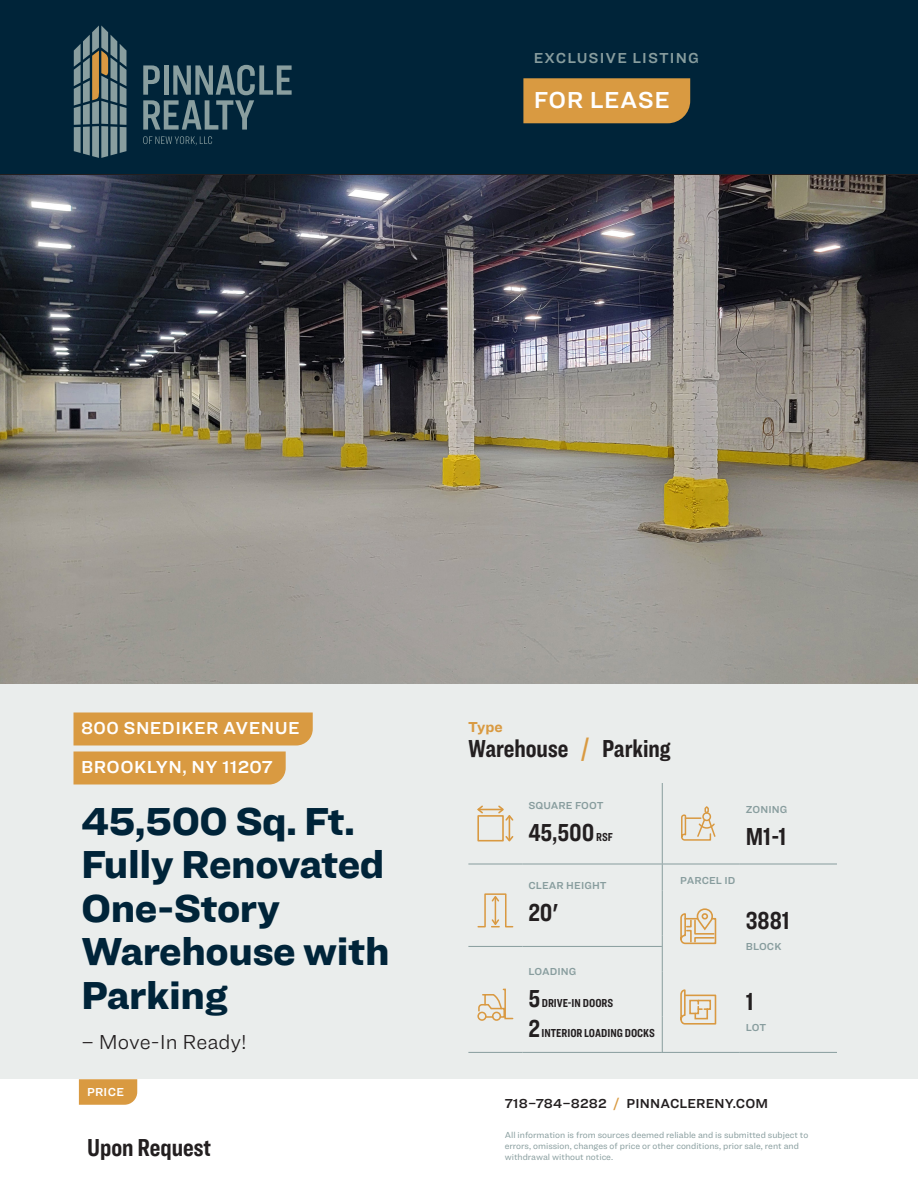
<style>
.page{position:relative;width:918px;height:1188px;background:#fff}
.page>*{position:absolute;margin:0;border:0;box-sizing:border-box;transform-origin:0 0}
.H1_Building_Title_32pt_Black_Dark_Blue{font:900 40.5px/43.5px "Ringside";letter-spacing:-.01em;color:#002439}
.Stats_and_Figures_17pt_Compressed_Bold_b{font:700 25.5px "Ringside Compressed";color:#231f20}
.Building_Type_17pt_Compressed_Bold_black{font:700 25.5px "Ringside Compressed";color:#231f20}
.Listing_Type_16pt_Semibold_Paper__rule_G{font:600 24px "Ringside";letter-spacing:.025em;color:#fff}
.H3_Building_CTA_14pt_Light_black{font:300 21px "Ringside";color:#231f20}
.Address__City_State_12pt_Semibold_Paper_{font:600 18px "Ringside";letter-spacing:.025em;color:#fff}
.t1{font:600 15px "Ringside";letter-spacing:.075em;color:#889d9e}
.Tag_Labels_10pt_Bold_Gold{font:700 15px "Ringside";color:#d99a41}
.t2{font:600 13.5px "Ringside";letter-spacing:.01em;color:#231f20}
.Stats_and_Figures_17pt_Compressed_Bold_b-2{font:700 12px "Ringside Compressed";color:#231f20}
.Parent__Price_Label_8pt_Semibold_Paper__{font:600 12px "Ringside";letter-spacing:.025em;color:#fff}
.Tags_7pt_Semibold_Gray{font:600 10.5px "Ringside";letter-spacing:.01em;color:#889d9e}
.t3{font:9px/10.8px "Ringside";color:#889d9e}
.s1{color:#d99a41}
.s2{font-size:12px}
.s3{font-size:25.5px}
</style>
<div class="page">
<div style="left:0;top:176px;width:918px;height:903px;background:#eaedec"></div>
<div style="left:0;top:0;width:918px;height:176px;background:#002439"></div>
<svg style="left:144px;top:136px;width:68px;height:9px"></svg>
<svg style="left:143px;top:65px;width:149px;height:65px;background:#31505e"></svg>
<svg style="left:74px;top:26px;width:52px;height:132px;background:#5a6f72"></svg>
<img style="left:0;top:176px;width:918px;height:508px">
<div style="left:523px;top:78px;width:167px;height:45px;background:#d99a41"></div>
<div style="left:74px;top:712px;width:239px;height:34px;background:#d99a41"></div>
<div style="left:74px;top:752px;width:212px;height:32px;background:#d99a41"></div>
<hr style="left:662px;top:783px;width:1px;height:36px;background:#889d9e">
<hr style="left:662px;top:819px;width:1px;height:45px;background:#889d9e">
<svg style="left:662px;top:865px;width:1px;height:25px"></svg>
<hr style="left:662px;top:890px;width:1px;height:45px;background:#889d9e">
<hr style="left:662px;top:935px;width:1px;height:36px;background:#889d9e">
<hr style="left:662px;top:971px;width:1px;height:45px;background:#889d9e">
<hr style="left:662px;top:1016px;width:1px;height:36px;background:#889d9e">
<hr style="left:662px;top:864px;width:78px;height:1px;background:#889d9e">
<hr style="left:740px;top:864px;width:97px;height:1px;background:#889d9e">
<hr style="left:662px;top:1052px;width:78px;height:1px;background:#889d9e">
<hr style="left:740px;top:1052px;width:97px;height:1px;background:#889d9e">
<svg style="left:681px;top:806px;width:35px;height:35px"></svg>
<svg style="left:680px;top:908px;width:36px;height:36px"></svg>
<div style="left:702px;top:913px;width:6px;height:7px;border:2px solid #d99941;border-radius:2px"></div>
<svg style="left:680px;top:989px;width:36px;height:36px"></svg>
<hr style="left:468px;top:864px;width:54px;height:1px;background:#889d9e">
<hr style="left:522px;top:864px;width:140px;height:1px;background:#889d9e">
<svg style="left:477px;top:806px;width:36px;height:35px"></svg>
<hr style="left:468px;top:946px;width:54px;height:1px;background:#889d9e">
<hr style="left:522px;top:946px;width:140px;height:1px;background:#889d9e">
<svg style="left:477px;top:893px;width:36px;height:34px"></svg>
<hr style="left:468px;top:1052px;width:54px;height:1px;background:#889d9e">
<hr style="left:522px;top:1052px;width:140px;height:1px;background:#889d9e">
<div style="left:477px;top:1012px;width:10px;height:9px;border:2px solid #d99941;border-radius:50%"></div>
<div style="left:492px;top:1012px;width:9px;height:9px;border:2px solid #d99941;border-radius:50%"></div>
<svg style="left:477px;top:989px;width:36px;height:31px"></svg>
<svg style="left:79px;top:1079px;width:58px;height:26px;background:#da9e48"></svg>
<h3 class="t1" style="left:534px;top:47px;width:166px">EXCLUSIVE LISTING</h3>
<p class="Listing_Type_16pt_Semibold_Paper__rule_G" style="left:534px;top:82px;width:137px">FOR LEASE</p>
<p class="Address__City_State_12pt_Semibold_Paper_" style="left:81px;top:715px;width:220px">800 SNEDIKER AVENUE</p>
<p class="Address__City_State_12pt_Semibold_Paper_" style="left:81px;top:754px;width:193px">BROOKLYN, NY 11207</p>
<p class="H1_Building_Title_32pt_Black_Dark_Blue" style="left:81px;top:798px;width:310px">45,500 Sq. Ft.<br>Fully Renovated<br>One-Story<br>Warehouse with<br>Parking</p>
<p class="H3_Building_CTA_14pt_Light_black" style="left:81px;top:1027px;width:167px">– Move-In Ready!</p>
<p class="Parent__Price_Label_8pt_Semibold_Paper__" style="left:87px;top:1083px;width:39px">PRICE</p>
<p class="Stats_and_Figures_17pt_Compressed_Bold_b" style="left:87px;top:1130px;width:126px">Upon Request</p>
<p class="Tag_Labels_10pt_Bold_Gold" style="left:468px;top:716px;width:36px">Type</p>
<p class="Building_Type_17pt_Compressed_Bold_black" style="left:468px;top:731px;width:204px">Warehouse <span class="s1">/</span> Parking</p>
<p class="Tags_7pt_Semibold_Gray" style="left:528px;top:798px;width:77px">SQUARE FOOT</p>
<p class="Stats_and_Figures_17pt_Compressed_Bold_b" style="left:528px;top:815px;width:86px">45,500 <span class="s2">RSF</span></p>
<p class="Tags_7pt_Semibold_Gray" style="left:528px;top:878px;width:80px">CLEAR HEIGHT</p>
<p class="Stats_and_Figures_17pt_Compressed_Bold_b" style="left:528px;top:895px;width:31px">20'</p>
<p class="Tags_7pt_Semibold_Gray" style="left:528px;top:964px;width:49px">LOADING</p>
<p class="Stats_and_Figures_17pt_Compressed_Bold_b-2" style="left:528px;top:995px;width:86px"><span class="s3">5</span> DRIVE-IN DOORS</p>
<p class="Stats_and_Figures_17pt_Compressed_Bold_b-2" style="left:528px;top:1025px;width:128px"><span class="s3">2</span> INTERIOR LOADING DOCKS</p>
<p class="Tags_7pt_Semibold_Gray" style="left:746px;top:802px;width:43px">ZONING</p>
<p class="Stats_and_Figures_17pt_Compressed_Bold_b" style="left:746px;top:819px;width:42px">M1-1</p>
<p class="Tags_7pt_Semibold_Gray" style="left:680px;top:873px;width:57px">PARCEL ID</p>
<p class="Stats_and_Figures_17pt_Compressed_Bold_b" style="left:746px;top:903px;width:46px">3881</p>
<p class="Tags_7pt_Semibold_Gray" style="left:746px;top:939px;width:37px">BLOCK</p>
<p class="Stats_and_Figures_17pt_Compressed_Bold_b" style="left:746px;top:984px;width:10px">1</p>
<p class="Tags_7pt_Semibold_Gray" style="left:746px;top:1020px;width:22px">LOT</p>
<h3 class="t2" style="left:505px;top:1093px;width:265px">718–784–8282 <span class="s1">/</span> PINNACLERENY.COM</h3>
<p class="t3" style="left:505px;top:1130px;width:305px">All information is from sources deemed reliable and is submitted subject to errors, omission, changes of price or other conditions, prior sale, rent and withdrawal without notice.</p>
</div>
